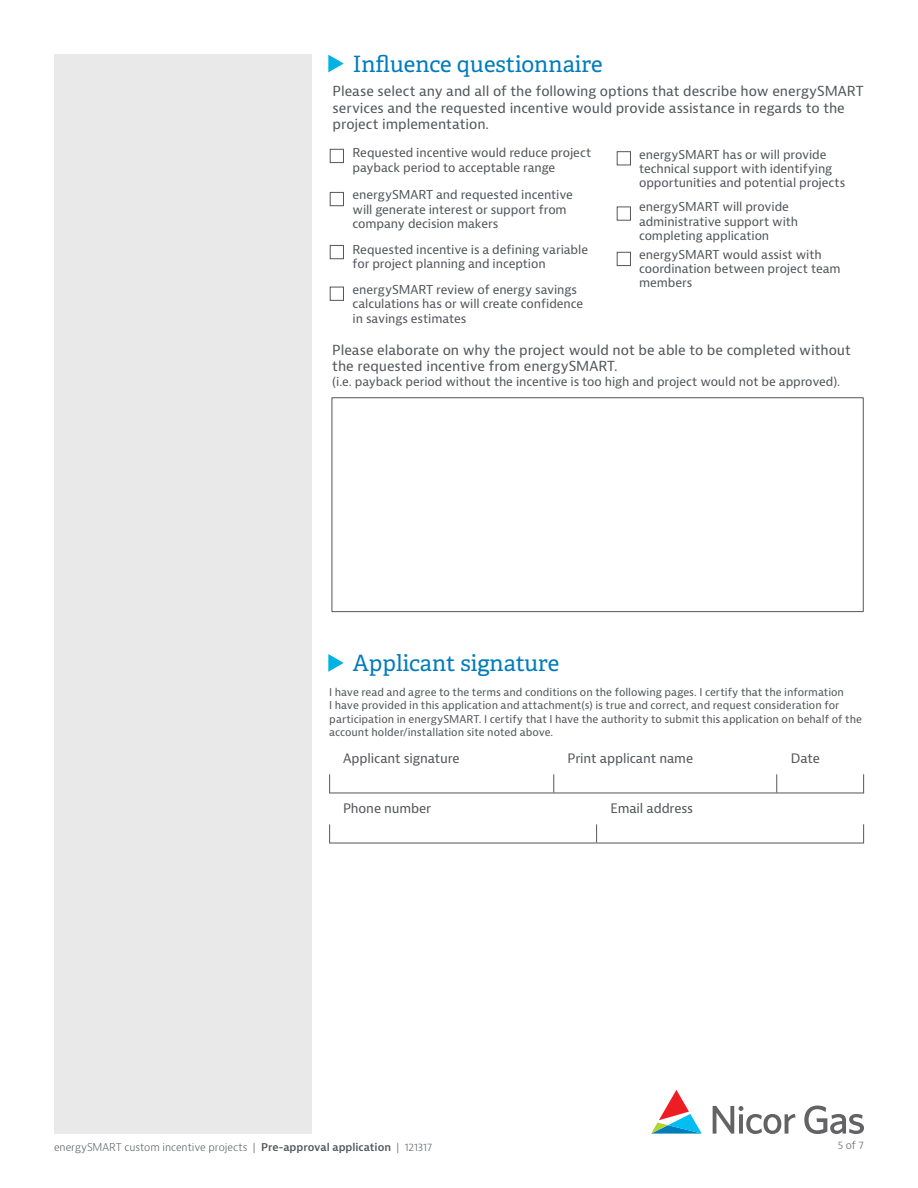
<style>
.page{position:relative;width:918px;height:1188px;background:#fff}
.page>*{position:absolute;margin:0;border:0;box-sizing:border-box;transform-origin:0 0}
.t1{font:22.5px "Adelle";color:#007cbb}
.t2{font:13.5px/16.2px "Bernina Sans";color:#54565a}
.t3{font:12.75px "Bernina Sans";letter-spacing:-.01em;color:#54565a}
.t4{font:12px/14.4px "Bernina Sans";letter-spacing:-.01em;color:#54565a}
.t5{font:10.5px/13.5px "Bernina Sans";letter-spacing:-.005em;color:#54565a}
.t6{font:300 10.5px "Bernina Sans";letter-spacing:-.005em;color:#54565a}
.s1{font-weight:600}
</style>
<div class="page">
<svg style="left:651px;top:1090px;width:51px;height:44px"></svg>
<svg style="left:713px;top:1106px;width:151px;height:28px"></svg>
<div style="left:330px;top:192px;width:14px;height:14px;border:1px solid #54565a"></div>
<div style="left:330px;top:245px;width:14px;height:14px;border:1px solid #54565a"></div>
<div style="left:330px;top:287px;width:14px;height:14px;border:1px solid #54565a"></div>
<div style="left:330px;top:149px;width:14px;height:14px;border:1px solid #54565a"></div>
<div style="left:617px;top:207px;width:14px;height:14px;border:1px solid #54565a"></div>
<div style="left:617px;top:151px;width:14px;height:14px;border:1px solid #54565a"></div>
<div style="left:617px;top:252px;width:14px;height:14px;border:1px solid #54565a"></div>
<div style="left:332px;top:397px;width:532px;height:215px;border:1px solid #54565a"></div>
<hr style="left:330px;top:793px;width:534px;height:1px;background:#54565a">
<svg style="left:329px;top:774px;width:1px;height:19px"></svg>
<svg style="left:863px;top:774px;width:1px;height:19px"></svg>
<svg style="left:553px;top:774px;width:1px;height:19px"></svg>
<hr style="left:330px;top:843px;width:534px;height:1px;background:#54565a">
<svg style="left:329px;top:824px;width:1px;height:19px"></svg>
<svg style="left:863px;top:824px;width:1px;height:19px"></svg>
<svg style="left:596px;top:824px;width:1px;height:19px"></svg>
<svg style="left:776px;top:774px;width:1px;height:19px"></svg>
<svg style="left:328px;top:55px;width:16px;height:17px"></svg>
<div style="left:54px;top:54px;width:258px;height:1080px;background:#e9e9ea"></div>
<svg style="left:328px;top:654px;width:16px;height:18px"></svg>
<h1 class="t1" style="left:353px;top:50px;width:251px">Influence questionnaire</h1>
<p class="t2" style="left:333px;top:84px;width:533px">Please select any and all of the following options that describe how energySMART services and the requested incentive would provide assistance in regards to the project implementation.</p>
<p class="t4" style="left:353px;top:146px;width:240px">Requested incentive would reduce project payback period to acceptable range</p>
<p class="t4" style="left:353px;top:188px;width:222px">energySMART and requested incentive will generate interest or support from company decision makers</p>
<p class="t4" style="left:353px;top:242px;width:237px">Requested incentive is a defining variable for project planning and inception</p>
<p class="t4" style="left:353px;top:282px;width:232px">energySMART review of energy savings calculations has or will create confidence in savings estimates</p>
<p class="t4" style="left:639px;top:147px;width:208px">energySMART has or will provide technical support with identifying opportunities and potential projects</p>
<p class="t4" style="left:639px;top:200px;width:161px">energySMART will provide administrative support with completing application</p>
<p class="t4" style="left:639px;top:247px;width:203px">energySMART would assist with coordination between project team members</p>
<p class="t2" style="left:332px;top:342px;width:520px">Please elaborate on why the project would not be able to be completed without the requested incentive from energySMART.</p>
<p class="t4" style="left:332px;top:374px;width:509px">(i.e. payback period without the incentive is too high and project would not be approved).</p>
<h1 class="t1" style="left:353px;top:650px;width:208px">Applicant signature</h1>
<p class="t5" style="left:329px;top:686px;width:534px">I have read and agree to the terms and conditions on the following pages. I certify that the information<br>I have provided in this application and attachment(s) is true and correct, and request consideration for participation in energySMART. I certify that I have the authority to submit this application on behalf of the account holder/installation site noted above.</p>
<p class="t3" style="left:343px;top:750px;width:118px">Applicant signature</p>
<p class="t3" style="left:568px;top:750px;width:127px">Print applicant name</p>
<p class="t3" style="left:343px;top:800px;width:90px">Phone number</p>
<p class="t3" style="left:610px;top:800px;width:84px">Email address</p>
<p class="t3" style="left:791px;top:750px;width:30px">Date</p>
<p class="t6" style="left:54px;top:1140px;width:380px">energySMART custom incentive projects | <span class="s1">Pre-approval application</span> | 121317</p>
<p class="t6" style="left:838px;top:1138px;width:28px">5 of 7</p>
</div>
